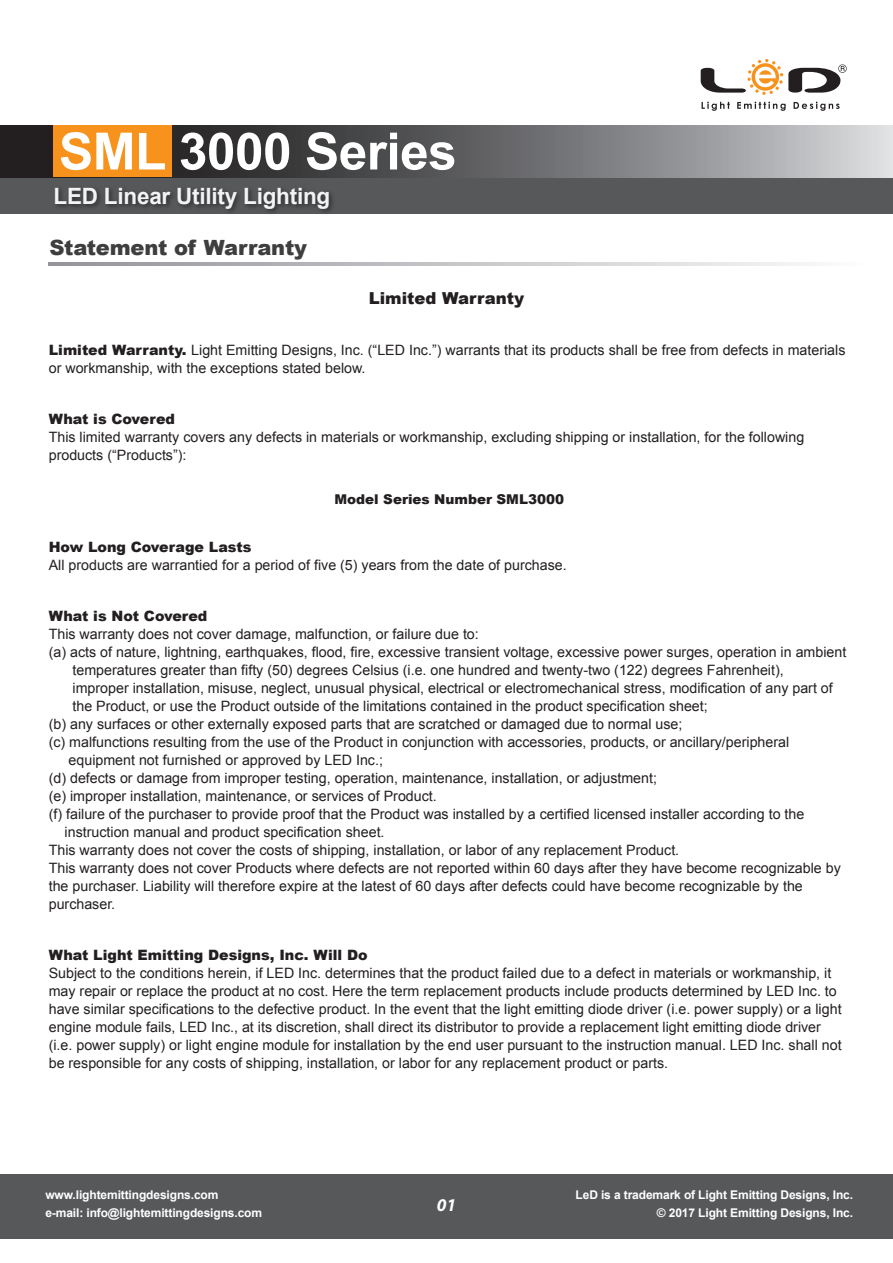
<style>
.page{position:relative;width:893px;height:1263px;background:#fff}
.page>*{position:absolute;margin:0;border:0;box-sizing:border-box;transform-origin:0 0}
.t1{font:700 51.45px "Arial";letter-spacing:-.01em;color:#fff}
.t2{font:700 22.5px "Arial";letter-spacing:-.01em;color:#f2f3f4}
.t3{font:900 21px "Arial";letter-spacing:-.01em;color:#3e3e3f}
.t4{font:italic 700 18px "Myriad Pro";color:#fff}
.t5{font:900 16.5px "Arial";color:#231f20}
.t6{font:14.25px/18px "Arial";color:#231f20}
.t7{font:900 14.25px "Arial";color:#231f20}
.t8{font:900 13.5px "Arial";color:#231f20}
.t9{font:700 12px/18px "Arial";letter-spacing:-.01em;color:#fff;text-align:right}
.s1{font-weight:900}
</style>
<div class="page">
<svg style="left:48px;top:263px;width:757px;height:3px;background:#c2c3c6"></svg>
<div style="left:0;top:177px;width:893px;height:37px;background:#57585a"></div>
<svg style="left:0;top:125px;width:893px;height:52px;background:#6d6d70"></svg>
<div style="left:0;top:1174px;width:893px;height:64px;background:#57585a"></div>
<div style="left:54px;top:125px;width:118px;height:52px;background:#f7931d"></div>
<svg style="left:701px;top:59px;width:146px;height:36px"></svg>
<svg style="left:702px;top:102px;width:28px;height:9px"></svg>
<svg style="left:737px;top:102px;width:49px;height:9px"></svg>
<svg style="left:794px;top:102px;width:46px;height:9px"></svg>
<h1 class="t1" style="left:59px;top:117px;width:399px">SML 3000 Series</h1>
<h2 class="t2" style="left:54px;top:181px;width:278px">LED Linear Utility Lighting</h2>
<h3 class="t3" style="left:49px;top:232px;width:259px">Statement of Warranty</h3>
<p class="t5" style="left:369px;top:286px;width:157px">Limited Warranty</p>
<p class="t6" style="left:49px;top:341px;width:798px"><span class="s1">Limited Warranty.</span> Light Emitting Designs, Inc. (“LED Inc.”) warrants that its products shall be free from defects in materials or workmanship, with the exceptions stated below.</p>
<p class="t7" style="left:49px;top:408px;width:128px">What is Covered</p>
<p class="t6" style="left:49px;top:428px;width:757px">This limited warranty covers any defects in materials or workmanship, excluding shipping or installation, for the following products (“Products”):</p>
<p class="t8" style="left:335px;top:489px;width:231px">Model Series Number SML3000</p>
<p class="t7" style="left:49px;top:536px;width:204px">How Long Coverage Lasts</p>
<p class="t6" style="left:49px;top:556px;width:519px">All products are warrantied for a period of five (5) years from the date of purchase.</p>
<p class="t7" style="left:49px;top:605px;width:160px">What is Not Covered</p>
<p class="t6" style="left:49px;top:625px;width:432px">This warranty does not cover damage, malfunction, or failure due to:</p>
<p class="t6" style="left:49px;top:643px;width:799px">(a) acts of nature, lightning, earthquakes, flood, fire, excessive transient voltage, excessive power surges, operation in ambient</p>
<p class="t6" style="left:73px;top:661px;width:713px">temperatures greater than fifty (50) degrees Celsius (i.e. one hundred and twenty-two (122) degrees Fahrenheit),</p>
<p class="t6" style="left:73px;top:679px;width:762px">improper installation, misuse, neglect, unusual physical, electrical or electromechanical stress, modification of any part of</p>
<p class="t6" style="left:73px;top:697px;width:637px">the Product, or use the Product outside of the limitations contained in the product specification sheet;</p>
<p class="t6" style="left:49px;top:715px;width:635px">(b) any surfaces or other externally exposed parts that are scratched or damaged due to normal use;</p>
<p class="t6" style="left:49px;top:733px;width:742px">(c) malfunctions resulting from the use of the Product in conjunction with accessories, products, or ancillary/peripheral</p>
<p class="t6" style="left:69px;top:751px;width:316px">equipment not furnished or approved by LED Inc.;</p>
<p class="t6" style="left:49px;top:769px;width:610px">(d) defects or damage from improper testing, operation, maintenance, installation, or adjustment;</p>
<p class="t6" style="left:49px;top:787px;width:390px">(e) improper installation, maintenance, or services of Product.</p>
<p class="t6" style="left:49px;top:805px;width:757px">(f) failure of the purchaser to provide proof that the Product was installed by a certified licensed installer according to the</p>
<p class="t6" style="left:65px;top:823px;width:321px">instruction manual and product specification sheet.</p>
<p class="t6" style="left:49px;top:841px;width:632px">This warranty does not cover the costs of shipping, installation, or labor of any replacement Product.</p>
<p class="t6" style="left:49px;top:859px;width:794px">This warranty does not cover Products where defects are not reported within 60 days after they have become recognizable by</p>
<p class="t6" style="left:49px;top:877px;width:756px">the purchaser. Liability will therefore expire at the latest of 60 days after defects could have become recognizable by the</p>
<p class="t6" style="left:49px;top:895px;width:68px">purchaser.</p>
<p class="t7" style="left:49px;top:944px;width:320px">What Light Emitting Designs, Inc. Will Do</p>
<p class="t6" style="left:49px;top:964px;width:794px">Subject to the conditions herein, if LED Inc. determines that the product failed due to a defect in materials or workmanship, it may repair or replace the product at no cost. Here the term replacement products include products determined by LED Inc. to have similar specifications to the defective product. In the event that the light emitting diode driver (i.e. power supply) or a light engine module fails, LED Inc., at its discretion, shall direct its distributor to provide a replacement light emitting diode driver (i.e. power supply) or light engine module for installation by the end user pursuant to the instruction manual. LED Inc. shall not be responsible for any costs of shipping, installation, or labor for any replacement product or parts.</p>
<p class="t9" style="left:45px;top:1186px;width:218px;text-align:left">www.lightemittingdesigns.com<br>e-mail: info@lightemittingdesigns.com</p>
<p class="t4" style="left:437px;top:1194px;width:21px">01</p>
<p class="t9" style="left:576px;top:1186px;width:279px">LeD is a trademark of Light Emitting Designs, Inc. © 2017 Light Emitting Designs, Inc.</p>
</div>
